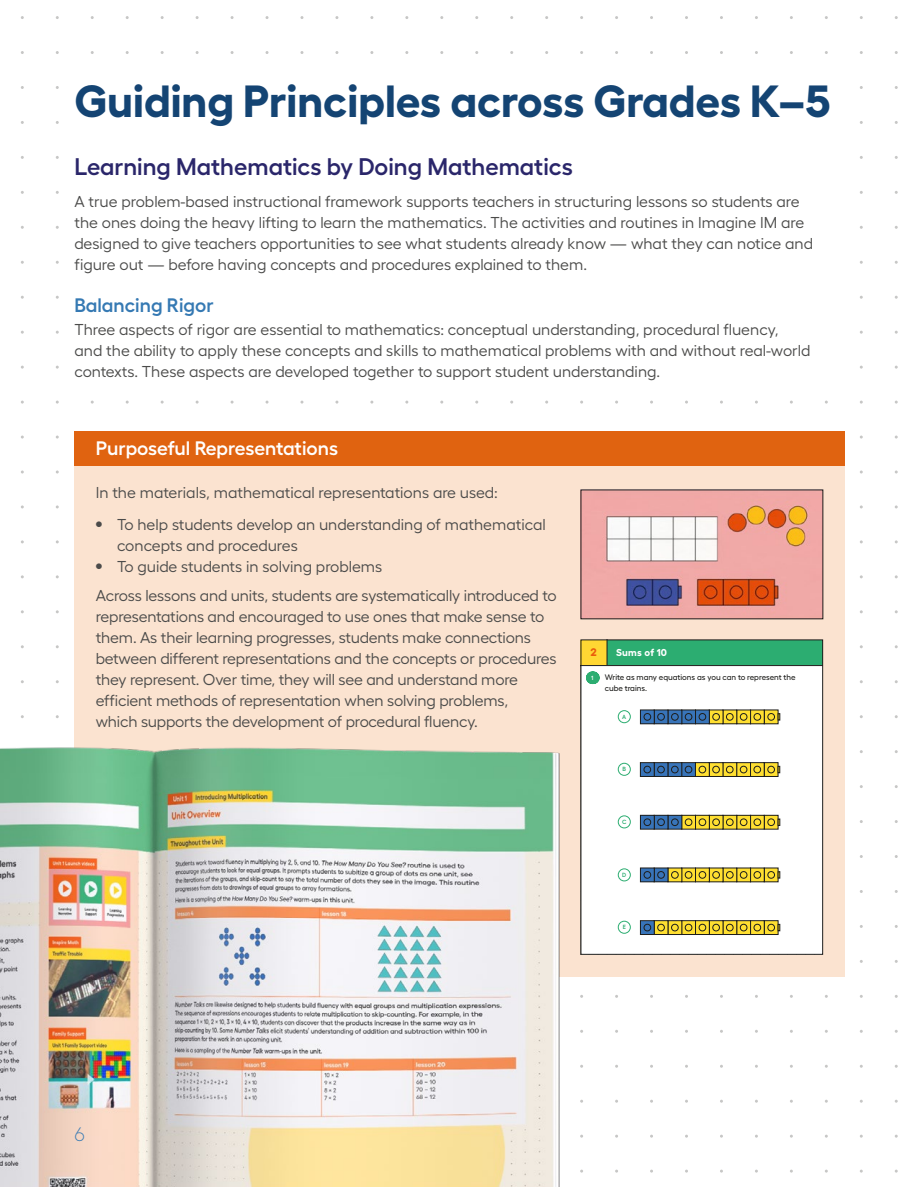
<style>
.page{position:relative;width:919px;height:1187px;background:#fff}
.page>*{position:absolute;margin:0;border:0;box-sizing:border-box;transform-origin:0 0}
.Chapter_Header{font:700 45px "Hellix";color:#144473}
.B-Head{font:600 24px "Hellix";color:#2a266a}
.C-Head{font:600 19.5px "Hellix";color:#fff}
.C-Head-2{font:600 19.5px "Hellix";color:#3579b3}
.t1{font:300 19.5px "Hellix";color:#3579b3}
.Body_Copy{font:15.75px/21px "Hellix";letter-spacing:-.01em;color:#4b4b4a}
.t2{font:700 11.1px "Hellix";color:#ea5b0c}
.t3{font:700 10.05px "Hellix";letter-spacing:.025em;color:#fff}
.t4{font:500 7.95px/11.1px "Hellix";color:#1d1d1b}
.t5{font:600 6px "Hellix";color:#2cad71}
.t6{font:600 6px "Hellix";color:#fff}
</style>
<div class="page">
<div style="left:580px;top:465px;width:264px;height:511px;background:#fbe3d0"></div>
<div style="left:74px;top:466px;width:506px;height:510px;background:#fbe3d0"></div>
<div style="left:74px;top:431px;width:770px;height:35px;background:#e06310"></div>
<img style="left:582px;top:491px;width:239px;height:126px">
<div style="left:607px;top:640px;width:215px;height:25px;background:#2cad71"></div>
<svg style="left:582px;top:641px;width:25px;height:24px"></svg>
<svg style="left:582px;top:665px;width:238px;height:287px;background:#e8e8dd"></svg>
<img style="left:0;top:711px;width:596px;height:475px">
<p class="Chapter_Header" style="left:74px;top:64px;width:757px">Guiding Principles across Grades K–5</p>
<p class="B-Head" style="left:74px;top:148px;width:500px">Learning Mathematics by Doing Mathematics</p>
<p class="Body_Copy" style="left:74px;top:189px;width:740px">A true problem-based instructional framework supports teachers in structuring lessons so students are the ones doing the heavy lifting to learn the mathematics. The activities and routines in Imagine IM are designed to give teachers opportunities to see what students already know — what they can notice and figure out — before having concepts and procedures explained to them.</p>
<p class="C-Head-2" style="left:74px;top:290px;width:141px">Balancing Rigor</p>
<p class="Body_Copy" style="left:74px;top:318px;width:737px">Three aspects of rigor are essential to mathematics: conceptual understanding, procedural fluency, and the ability to apply these concepts and skills to mathematical problems with and without real-world contexts. These aspects are developed together to support student understanding.</p>
<p class="C-Head" style="left:96px;top:433px;width:244px">Purposeful Representations</p>
<p class="Body_Copy" style="left:96px;top:480px;width:403px">In the materials, mathematical representations are used:</p>
<p class="Body_Copy" style="left:117px;top:512px;width:430px;text-indent:-21px"><sup>●</sup> To help students develop an understanding of mathematical concepts and procedures</p>
<p class="Body_Copy" style="left:96px;top:554px;width:288px"><sup>●</sup> To guide students in solving problems</p>
<p class="Body_Copy" style="left:96px;top:583px;width:462px">Across lessons and units, students are systematically introduced to representations and encouraged to use ones that make sense to them. As their learning progresses, students make connections between different representations and the concepts or procedures they represent. Over time, they will see and understand more efficient methods of representation when solving problems,<br>which supports the development of procedural fluency.</p>
<p class="t2" style="left:590px;top:643px;width:8px">2</p>
<p class="t3" style="left:616px;top:644px;width:52px">Sums of 10</p>
<p class="t6" style="left:591px;top:672px;width:4px">1</p>
<p class="t4" style="left:604px;top:671px;width:192px">Write as many equations as you can to represent the cube trains.</p>
<p class="t5" style="left:622px;top:711px;width:6px">A</p>
<p class="t5" style="left:622px;top:764px;width:5px">B</p>
<p class="t5" style="left:622px;top:817px;width:6px">C</p>
<p class="t5" style="left:622px;top:869px;width:6px">D</p>
<p class="t5" style="left:622px;top:922px;width:5px">E</p>
<p class="t1" style="left:74px;top:1119px;width:12px">6</p>
</div>
